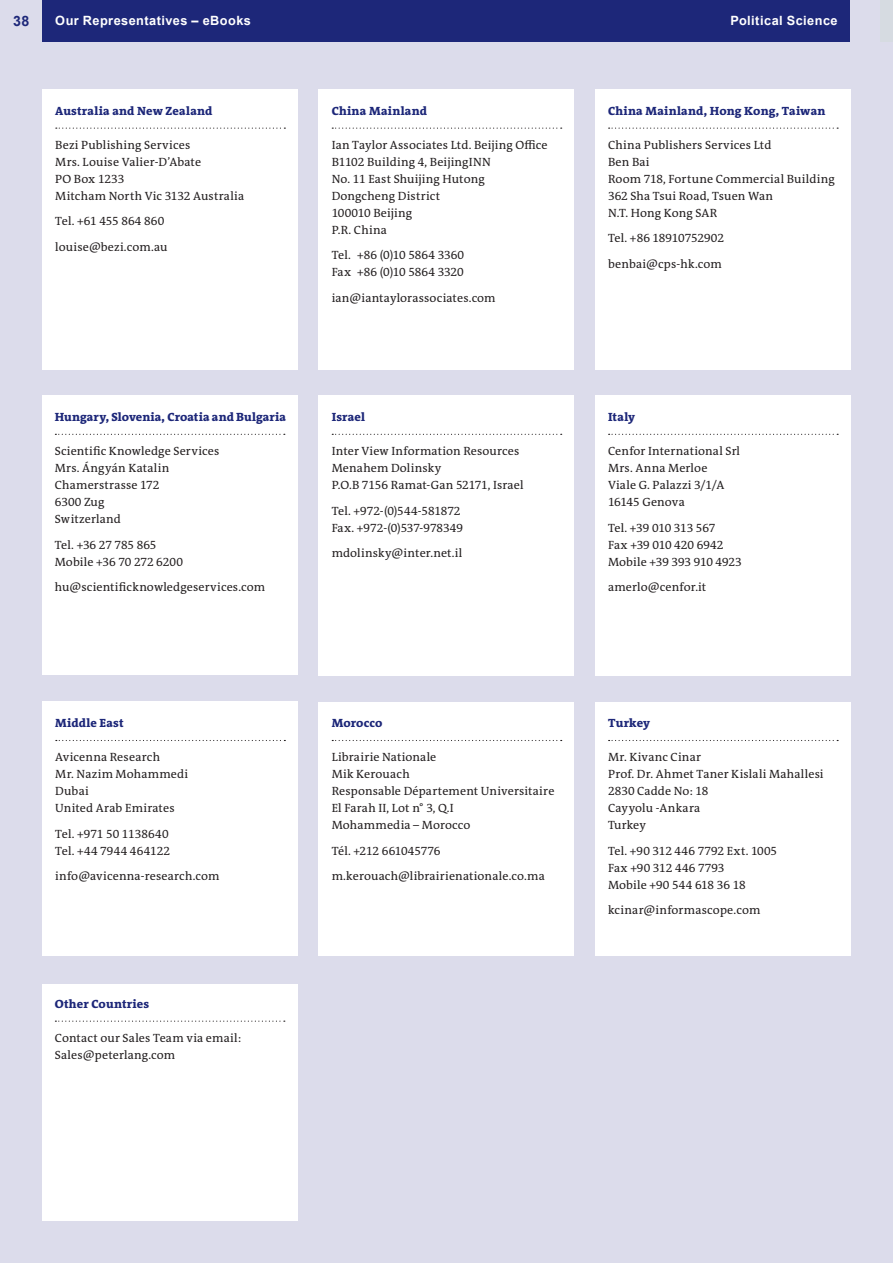
<style>
.page{position:relative;width:893px;height:1263px;background:#fff}
.page>*{position:absolute;margin:0;border:0;box-sizing:border-box;transform-origin:0 0}
.t1{font:700 14.25px "Arial";color:#1d2779}
.Rubrik{font:700 12.75px "Arial";letter-spacing:.035em;color:#fff}
.Adressen{font:12px/17px "The Antiqua B W5 Plain";letter-spacing:.01em;color:#231f20}
.Adressen-Titel{font:800 12px "The Antiqua B W8";letter-spacing:.015em;color:#1d2779}
.Adressen_Titel{font:800 12px "The Antiqua B W8";letter-spacing:.015em;color:#1d2779}
.Adressen-2{font:12px/17px "The Antiqua B W5 Plain";letter-spacing:-.01em;color:#231f20}
</style>
<div class="page">
<div style="left:0;top:0;width:893px;height:43px;background:#dcdceb"></div>
<div style="left:880px;top:0;width:13px;height:923px;background:#d6dbe1"></div>
<div style="left:43px;top:0;width:807px;height:43px;background:#1d2779"></div>
<div style="left:0;top:43px;width:893px;height:1220px;background:#dcdceb"></div>
<div style="left:42px;top:395px;width:255px;height:280px;background:#fff"></div>
<svg style="left:55px;top:434px;width:230px;height:1px"></svg>
<div style="left:43px;top:89px;width:255px;height:281px;background:#fff"></div>
<svg style="left:56px;top:128px;width:229px;height:1px"></svg>
<div style="left:595px;top:395px;width:255px;height:281px;background:#fff"></div>
<svg style="left:609px;top:434px;width:229px;height:1px"></svg>
<div style="left:43px;top:702px;width:255px;height:254px;background:#fff"></div>
<div style="left:319px;top:702px;width:255px;height:254px;background:#fff"></div>
<div style="left:595px;top:702px;width:255px;height:254px;background:#fff"></div>
<svg style="left:56px;top:740px;width:229px;height:1px"></svg>
<svg style="left:609px;top:740px;width:229px;height:1px"></svg>
<div style="left:43px;top:984px;width:255px;height:236px;background:#fff"></div>
<svg style="left:55px;top:1020px;width:230px;height:2px"></svg>
<svg style="left:332px;top:740px;width:230px;height:1px"></svg>
<div style="left:595px;top:89px;width:255px;height:281px;background:#fff"></div>
<svg style="left:609px;top:128px;width:229px;height:1px"></svg>
<div style="left:319px;top:395px;width:255px;height:281px;background:#fff"></div>
<svg style="left:332px;top:434px;width:230px;height:1px"></svg>
<div style="left:319px;top:89px;width:255px;height:281px;background:#fff"></div>
<svg style="left:332px;top:128px;width:230px;height:1px"></svg>
<p class="t1" style="left:13px;top:12px;width:18px">38</p>
<p class="Rubrik" style="left:55px;top:12px;width:197px">Our Representatives – eBooks</p>
<p class="Rubrik" style="left:730px;top:12px;width:109px">Political Science</p>
<p class="Adressen_Titel" style="left:55px;top:103px;width:159px">Australia and New Zealand</p>
<p class="Adressen" style="left:55px;top:136px;width:190px">Bezi Publishing Services<br>Mrs. Louise Valier-D’Abate<br>PO Box 1233<br>Mitcham North Vic 3132 Australia</p>
<p class="Adressen" style="left:55px;top:213px;width:111px">Tel. +61 455 864 860</p>
<p class="Adressen" style="left:55px;top:238px;width:114px">louise@bezi.com.au</p>
<p class="Adressen-Titel" style="left:55px;top:409px;width:233px">Hungary, Slovenia, Croatia and Bulgaria</p>
<p class="Adressen" style="left:55px;top:443px;width:166px">Scientific Knowledge Services<br>Mrs. Ángyán Katalin<br>Chamerstrasse 172<br>6300 Zug<br>Switzerland</p>
<p class="Adressen" style="left:55px;top:536px;width:130px">Tel. +36 27 785 865<br>Mobile +36 70 272 6200</p>
<p class="Adressen" style="left:55px;top:579px;width:212px">hu@scientificknowledgeservices.com</p>
<p class="Adressen-Titel" style="left:332px;top:103px;width:97px">China Mainland</p>
<p class="Adressen" style="left:332px;top:136px;width:217px">Ian Taylor Associates Ltd. Beijing Office<br>B1102 Building 4, BeijingINN<br>No. 11 East Shuijing Hutong<br>Dongcheng District<br>100010 Beijing<br>P.R. China</p>
<p class="Adressen" style="left:332px;top:247px;width:134px">Tel. +86 (0)10 5864 3360<br>Fax +86 (0)10 5864 3320</p>
<p class="Adressen" style="left:332px;top:289px;width:165px">ian@iantaylorassociates.com</p>
<p class="Adressen_Titel" style="left:332px;top:409px;width:35px">Israel</p>
<p class="Adressen" style="left:332px;top:443px;width:193px">Inter View Information Resources<br>Menahem Dolinsky<br>P.O.B 7156 Ramat-Gan 52171, Israel</p>
<p class="Adressen-2" style="left:332px;top:502px;width:133px">Tel. +972-(0)544-581872<br>Fax. +972-(0)537-978349</p>
<p class="Adressen" style="left:332px;top:545px;width:132px">mdolinsky@inter.net.il</p>
<p class="Adressen_Titel" style="left:55px;top:715px;width:70px">Middle East</p>
<p class="Adressen" style="left:55px;top:749px;width:135px">Avicenna Research<br>Mr. Nazim Mohammedi<br>Dubai<br>United Arab Emirates</p>
<p class="Adressen" style="left:55px;top:825px;width:116px">Tel. +971 50 1138640<br>Tel. +44 7944 464122</p>
<p class="Adressen" style="left:55px;top:868px;width:166px">info@avicenna-research.com</p>
<p class="Adressen_Titel" style="left:55px;top:996px;width:96px">Other Countries</p>
<p class="Adressen" style="left:55px;top:1029px;width:188px">Contact our Sales Team via email:<br>Sales@peterlang.com</p>
<p class="Adressen_Titel" style="left:332px;top:715px;width:52px">Morocco</p>
<p class="Adressen" style="left:332px;top:749px;width:224px">Librairie Nationale<br>Mik Kerouach<br>Responsable Département Universitaire<br>El Farah II, Lot n° 3, Q.I<br>Mohammedia – Morocco</p>
<p class="Adressen" style="left:332px;top:842px;width:110px">Tél. +212 661045776</p>
<p class="Adressen" style="left:332px;top:868px;width:215px">m.kerouach@librairienationale.co.ma</p>
<p class="Adressen-Titel" style="left:608px;top:103px;width:219px">China Mainland, Hong Kong, Taiwan</p>
<p class="Adressen" style="left:608px;top:136px;width:228px">China Publishers Services Ltd<br>Ben Bai<br>Room 718, Fortune Commercial Building<br>362 Sha Tsui Road, Tsuen Wan<br>N.T. Hong Kong SAR</p>
<p class="Adressen" style="left:608px;top:230px;width:117px">Tel. +86 18910752902</p>
<p class="Adressen" style="left:608px;top:255px;width:115px">benbai@cps-hk.com</p>
<p class="Adressen_Titel" style="left:608px;top:409px;width:29px">Italy</p>
<p class="Adressen" style="left:608px;top:443px;width:134px">Cenfor International Srl<br>Mrs. Anna Merloe<br>Viale G. Palazzi 3/1/A<br>16145 Genova</p>
<p class="Adressen" style="left:608px;top:519px;width:135px">Tel. +39 010 313 567<br>Fax +39 010 420 6942<br>Mobile +39 393 910 4923</p>
<p class="Adressen" style="left:608px;top:579px;width:100px">amerlo@cenfor.it</p>
<p class="Adressen_Titel" style="left:608px;top:715px;width:44px">Turkey</p>
<p class="Adressen" style="left:608px;top:749px;width:217px">Mr. Kivanc Cinar<br>Prof. Dr. Ahmet Taner Kislali Mahallesi<br>2830 Cadde No: 18<br>Cayyolu -Ankara<br>Turkey</p>
<p class="Adressen" style="left:608px;top:842px;width:171px">Tel. +90 312 446 7792 Ext. 1005<br>Fax +90 312 446 7793<br>Mobile +90 544 618 36 18</p>
<p class="Adressen" style="left:608px;top:902px;width:154px">kcinar@informascope.com</p>
</div>
